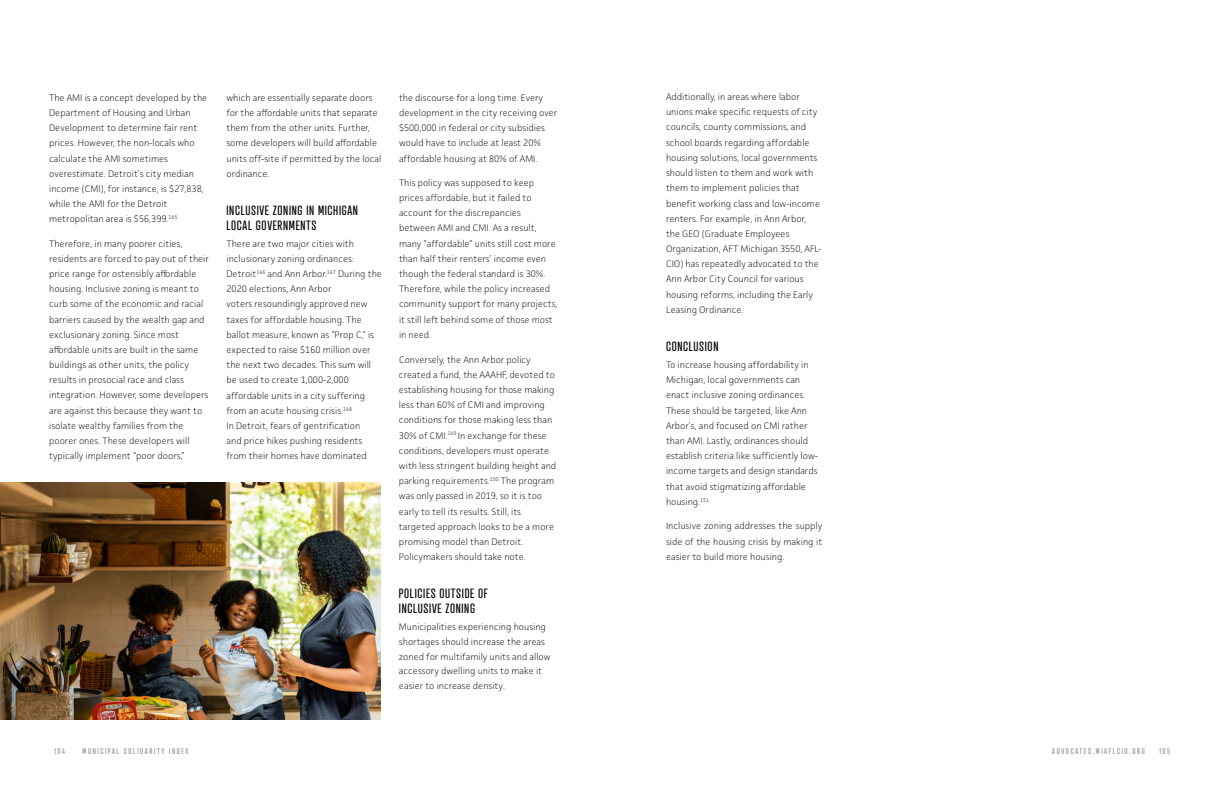
<style>
.page{position:relative;width:1224px;height:792px;background:#fff}
.page>*{position:absolute;margin:0;border:0;box-sizing:border-box;transform-origin:0 0}
.Body_Copy__p{font:13px/15.2px "Atrament";letter-spacing:.05em;color:#000}
.Body_Copy__p-2{font:200 9.5px/15.2px "Facit";color:#000}
.t1{font:8px "Atrament";letter-spacing:.2em;color:#8b8e90}
</style>
<div class="page">
<img style="left:0;top:482px;width:380px;height:238px">
<p class="Body_Copy__p-2" style="left:49px;top:90px;width:160px">The AMI is a concept developed by the Department of Housing and Urban Development to determine fair rent prices. However, the non-locals who calculate the AMI sometimes overestimate. Detroit’s city median income (CMI), for instance, is $27,838, while the AMI for the Detroit metropolitan area is $56,399.<sup>145</sup></p>
<p class="Body_Copy__p-2" style="left:49px;top:236px;width:161px">Therefore, in many poorer cities, residents are forced to pay out of their price range for ostensibly affordable housing. Inclusive zoning is meant to curb some of the economic and racial barriers caused by the wealth gap and exclusionary zoning. Since most affordable units are built in the same buildings as other units, the policy results in prosocial race and class integration. However, some developers</p>
<p class="Body_Copy__p-2" style="left:49px;top:403px;width:155px">are against this because they want to isolate wealthy families from the poorer ones. These developers will typically implement “poor doors,”</p>
<p class="Body_Copy__p-2" style="left:227px;top:90px;width:156px">which are essentially separate doors for the affordable units that separate them from the other units. Further, some developers will build affordable units off-site if permitted by the local ordinance.</p>
<p class="Body_Copy__p" style="left:227px;top:202px;width:133px">INCLUSIVE ZONING IN MICHIGAN<br>LOCAL GOVERNMENTS</p>
<p class="Body_Copy__p-2" style="left:226px;top:236px;width:157px">There are two major cities with inclusionary zoning ordinances:<br>Detroit<sup>146</sup> and Ann Arbor.<sup>147</sup> During the 2020 elections, Ann Arbor<br>voters resoundingly approved new taxes for affordable housing. The ballot measure, known as “Prop C,” is expected to raise $160 million over the next two decades. This sum will be used to create 1,000-2,000 affordable units in a city suffering from an acute housing crisis.<sup>148<br></sup>In Detroit, fears of gentrification<br>and price hikes pushing residents from their homes have dominated</p>
<p class="Body_Copy__p-2" style="left:399px;top:90px;width:160px">the discourse for a long time. Every development in the city receiving over $500,000 in federal or city subsidies would have to include at least 20% affordable housing at 80% of AMI.</p>
<p class="Body_Copy__p-2" style="left:399px;top:175px;width:160px">This policy was supposed to keep prices affordable, but it failed to account for the discrepancies between AMI and CMI. As a result, many “affordable” units still cost more than half their renters’ income even though the federal standard is 30%.<br>Therefore, while the policy increased community support for many projects, it still left behind some of those most in need.</p>
<p class="Body_Copy__p-2" style="left:399px;top:351px;width:159px">Conversely, the Ann Arbor policy created a fund, the AAAHF, devoted to establishing housing for those making less than 60% of CMI and improving conditions for those making less than 30% of CMI.<sup>149</sup> In exchange for these conditions, developers must operate with less stringent building height and parking requirements.<sup>150</sup> The program was only passed in 2019, so it is too early to tell its results. Still, its targeted approach looks to be a more promising model than Detroit.<br>Policymakers should take note.</p>
<p class="Body_Copy__p" style="left:399px;top:585px;width:91px">POLICIES OUTSIDE OF<br>INCLUSIVE ZONING</p>
<p class="Body_Copy__p-2" style="left:399px;top:619px;width:153px;line-height:14.9px">Municipalities experiencing housing shortages should increase the areas zoned for multifamily units and allow accessory dwelling units to make it easier to increase density.</p>
<p class="Body_Copy__p-2" style="left:666px;top:89px;width:157px">Additionally, in areas where labor unions make specific requests of city councils, county commissions, and school boards regarding affordable housing solutions, local governments should listen to them and work with them to implement policies that benefit working class and low-income renters. For example, in Ann Arbor, the GEO (Graduate Employees Organization, AFT Michigan 3550, AFL-CIO) has repeatedly advocated to the Ann Arbor City Council for various housing reforms, including the Early Leasing Ordinance.</p>
<p class="Body_Copy__p" style="left:666px;top:339px;width:54px">CONCLUSION</p>
<p class="Body_Copy__p-2" style="left:666px;top:357px;width:154px">To increase housing affordability in Michigan, local governments can enact inclusive zoning ordinances.<br>These should be targeted, like Ann Arbor’s, and focused on CMI rather than AMI. Lastly, ordinances should establish criteria like sufficiently low&shy;income targets and design standards that avoid stigmatizing affordable housing.<sup>151</sup></p>
<p class="Body_Copy__p-2" style="left:666px;top:518px;width:158px;text-align:justify">Inclusive zoning addresses the supply side of the housing crisis by making it easier to build more housing.</p>
<p class="t1" style="left:54px;top:747px;width:13px">104</p>
<p class="t1" style="left:83px;top:746px;width:107px">MUNICIPAL SOLIDARITY INDEX</p>
<p class="t1" style="left:1052px;top:746px;width:94px">ADVOCATES.MIAFLCIO.ORG</p>
<p class="t1" style="left:1159px;top:747px;width:13px">105</p>
</div>
